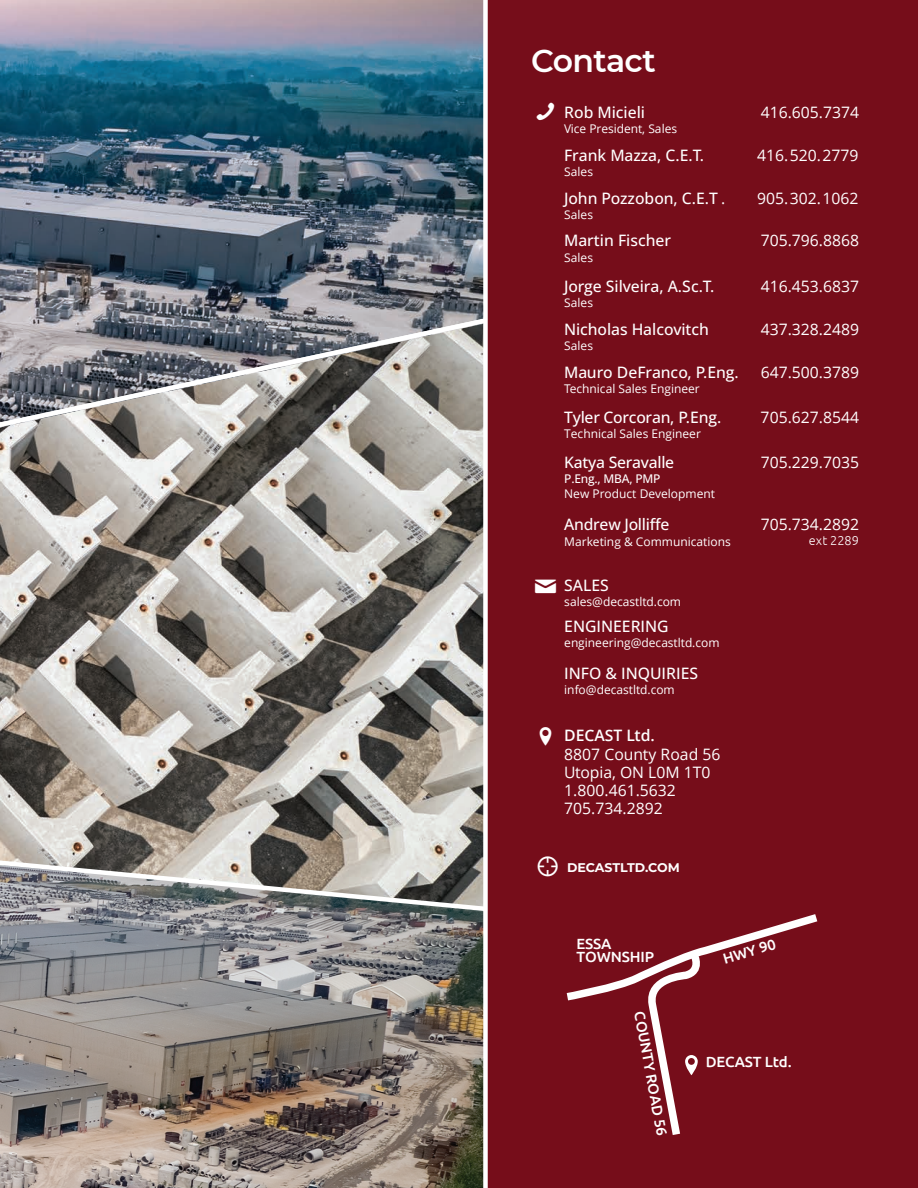
<style>
.page{position:relative;width:918px;height:1188px;background:#fff}
.page>*{position:absolute;margin:0;border:0;box-sizing:border-box;transform-origin:0 0}
.t1{font:50.55px "Entypo";color:#fff}
.t2{font:46.5px "Entypo";color:#fff}
.t3{font:600 31.5px "Montserrat";letter-spacing:-.02em;color:#fff}
.t4{font:500 15.75px "Open Sans";letter-spacing:-.005em;color:#fff}
.t5{font:15.75px/18px "Open Sans";color:#fff}
.t6{font:600 15.75px "Open Sans";letter-spacing:-.005em;color:#fff}
.t7{font:500 14.7px/12.9px "Ubuntu";letter-spacing:-.01em;color:#fff}
.t8{font:300 12.75px "Ubuntu";color:#fff}
.t9{font:700 12.6px "Montserrat";color:#fff}
.t10{font:12px "Open Sans";color:#fff}
.t11{font:500 12px "Open Sans";letter-spacing:-.015em;color:#fff}
.s1{font-weight:400}
</style>
<div class="page">
<img style="left:0;top:428px;width:483px;height:341px">
<img style="left:0;top:914px;width:223px;height:274px">
<img style="left:223px;top:914px;width:260px;height:274px">
<img style="left:0;top:0;width:483px;height:428px">
<div style="left:485px;top:0;width:433px;height:1188px;background:#760d1a"></div>
<svg style="left:0;top:318px;width:483px;height:109px;background:#919091"></svg>
<div style="left:483px;top:0;width:5px;height:1188px;background:#fff"></div>
<svg style="left:0;top:769px;width:488px;height:145px;background:#9b9892"></svg>
<svg style="left:566px;top:914px;width:252px;height:221px"></svg>
<h3 class="t3" style="left:531px;top:38px;width:126px">Contact</h3>
<h2 class="t2" style="left:534px;top:79px;width:24px">!</h2>
<p class="t4" style="left:564px;top:101px;width:82px">Rob Micieli</p>
<p class="t5" style="left:761px;top:103px;width:100px">416.605.7374</p>
<p class="t10" style="left:564px;top:120px;width:114px">Vice President, Sales</p>
<p class="t4" style="left:564px;top:144px;width:141px">Frank Mazza, C.E.T.</p>
<p class="t5" style="left:757px;top:146px;width:103px">416.520.2779</p>
<p class="t10" style="left:564px;top:163px;width:30px">Sales</p>
<p class="t4" style="left:564px;top:187px;width:163px">John Pozzobon, C.E.T <span class="s1">.</span></p>
<p class="t5" style="left:757px;top:189px;width:103px">905.302.1062</p>
<p class="t10" style="left:564px;top:207px;width:30px">Sales</p>
<p class="t4" style="left:564px;top:230px;width:108px">Martin Fischer</p>
<p class="t5" style="left:761px;top:231px;width:100px">705.796.8868</p>
<p class="t10" style="left:564px;top:249px;width:30px">Sales</p>
<p class="t4" style="left:564px;top:275px;width:152px">Jorge Silveira, A.Sc.T.</p>
<p class="t5" style="left:761px;top:277px;width:100px">416.453.6837</p>
<p class="t10" style="left:564px;top:295px;width:30px">Sales</p>
<p class="t4" style="left:564px;top:318px;width:146px">Nicholas Halcovitch</p>
<p class="t5" style="left:761px;top:320px;width:100px">437.328.2489</p>
<p class="t10" style="left:564px;top:338px;width:30px">Sales</p>
<p class="t4" style="left:564px;top:361px;width:176px">Mauro DeFranco, P.Eng.</p>
<p class="t5" style="left:761px;top:363px;width:100px">647.500.3789</p>
<p class="t10" style="left:564px;top:381px;width:137px">Technical Sales Engineer</p>
<p class="t4" style="left:564px;top:406px;width:159px">Tyler Corcoran, P.Eng.</p>
<p class="t5" style="left:761px;top:408px;width:100px">705.627.8544</p>
<p class="t10" style="left:564px;top:426px;width:138px">Technical Sales Engineer</p>
<p class="t4" style="left:564px;top:452px;width:111px">Katya Seravalle</p>
<p class="t11" style="left:564px;top:470px;width:98px">P.Eng., MBA, PMP</p>
<p class="t5" style="left:761px;top:453px;width:100px">705.229.7035</p>
<p class="t10" style="left:564px;top:485px;width:152px">New Product Development</p>
<p class="t4" style="left:564px;top:514px;width:107px">Andrew Jolliffe</p>
<p class="t5" style="left:761px;top:515px;width:100px">705.734.2892</p>
<p class="t10" style="left:564px;top:533px;width:168px">Marketing &amp; Communications</p>
<p class="t8" style="left:809px;top:533px;width:51px">ext 2289</p>
<h2 class="t2" style="left:533px;top:555px;width:27px">%</h2>
<h2 class="t2" style="left:537px;top:705px;width:18px">0</h2>
<p class="t4" style="left:564px;top:574px;width:46px">SALES</p>
<p class="t10" style="left:564px;top:593px;width:118px">sales@decastltd.com</p>
<p class="t4" style="left:564px;top:615px;width:106px">ENGINEERING</p>
<p class="t10" style="left:564px;top:634px;width:157px">engineering@decastltd.com</p>
<p class="t4" style="left:564px;top:662px;width:135px">INFO &amp; INQUIRIES</p>
<p class="t10" style="left:564px;top:681px;width:112px">info@decastltd.com</p>
<p class="t6" style="left:564px;top:724px;width:92px">DECAST Ltd.</p>
<p class="t5" style="left:564px;top:745px;width:158px">8807 County Road 56<br>Utopia, ON L0M 1T0<br>1.800.461.5632<br>705.734.2892</p>
<h2 class="t2" style="left:536px;top:835px;width:26px">4</h2>
<p class="t9" style="left:567px;top:858px;width:114px">DECASTLTD.COM</p>
<p class="t7" style="left:577px;top:937px;width:79px">ESSA<br>TOWNSHIP</p>
<p class="t7" style="left:721px;top:952px;width:56px;rotate:-16deg">HWY 90</p>
<p class="t7" style="left:646px;top:1010px;width:128px;rotate:79deg">COUNTY ROAD 56</p>
<h1 class="t1" style="left:683px;top:1031px;width:19px">0</h1>
<p class="t7" style="left:706px;top:1055px;width:88px">DECAST Ltd.</p>
</div>
